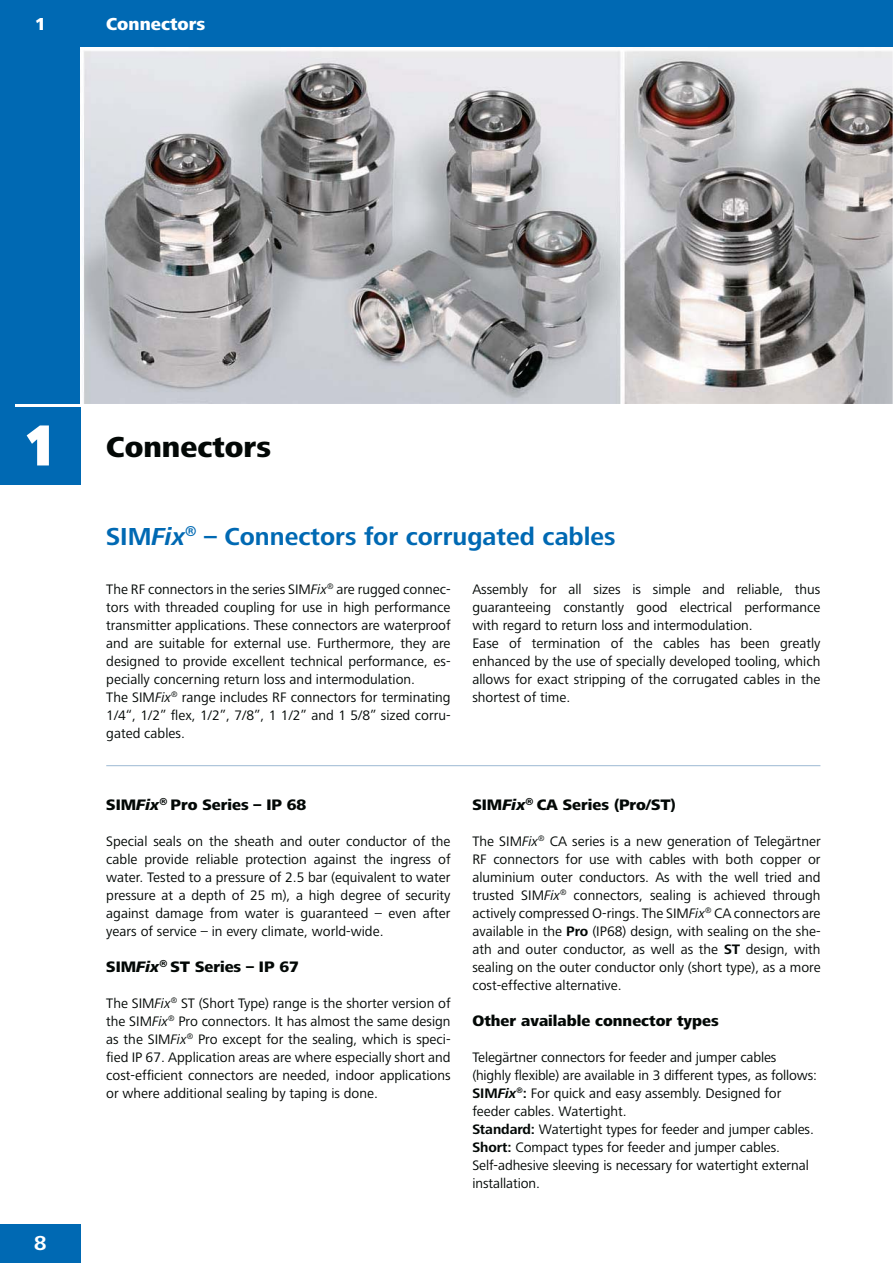
<style>
.page{position:relative;width:893px;height:1263px;background:#fff}
.page>*{position:absolute;margin:0;border:0;box-sizing:border-box;transform-origin:0 0}
.t1{font:800 30px "Frutiger Next LT";color:#030806}
.t2{font:700 25.5px "Frutiger Next LT";color:#0069b3}
.t3{font:700 21px "Frutiger Next LT";color:#fff}
.t4{font:800 18px "Frutiger Next LT";color:#fff}
.t5{font:800 15.75px "Frutiger Next LT";color:#030806}
.t6{font:14.25px/18px "Frutiger Next LT";color:#030806}
.s1{font-weight:900;font-stretch:condensed;font-size:60px;color:#fff}
.s2{font-style:italic}
.s3{font-weight:700}
.s4{font-weight:700;font-style:italic}
</style>
<div class="page">
<div style="left:0;top:1224px;width:81px;height:39px;background:#0069b3"></div>
<div style="left:0;top:0;width:893px;height:403px;background:#0069b3"></div>
<div style="left:0;top:408px;width:81px;height:77px;background:#0069b3"></div>
<div style="left:0;top:391px;width:15px;height:30px;background:#0069b3"></div>
<img style="left:81px;top:47px;width:812px;height:357px">
<hr style="left:106px;top:765px;width:714px;height:1px;background:#9cb9d3">
<p class="t4" style="left:35px;top:17px;width:13px">1</p>
<p class="t4" style="left:106px;top:17px;width:100px">Connectors</p>
<h1 class="t1" style="left:25px;top:435px;width:248px"><span class="s1">1</span> Connectors</h1>
<h2 class="t2" style="left:106px;top:527px;width:511px">SIM<span class="s2">Fix</span><sup>®</sup> – Connectors for corrugated cables</h2>
<h3 class="t3" style="left:34px;top:1235px;width:14px">8</h3>
<p class="t6" style="left:106px;top:582px;width:346px">The RF connectors in the series SIM<span class="s2">Fix</span><sup>®</sup> are rugged connec&shy;tors with threaded coupling for use in high performance transmitter applications. These connectors are waterproof and are suitable for external use. Furthermore, they are designed to provide excellent technical performance, es&shy;pecially concerning return loss and intermodulation.<br>The SIM<span class="s2">Fix</span><sup>®</sup> range includes RF connectors for terminating 1/4“, 1/2” flex, 1/2”, 7/8”, 1 1/2” and 1 5/8” sized corru&shy;gated cables.</p>
<p class="t6" style="left:472px;top:582px;width:350px">Assembly for all sizes is simple and reliable, thus guaranteeing constantly good electrical performance with regard to return loss and intermodulation.<br>Ease of termination of the cables has been greatly enhanced by the use of specially developed tooling, which allows for exact stripping of the corrugated cables in the shortest of time.</p>
<p class="t5" style="left:106px;top:799px;width:202px">SIM<span class="s2">Fix</span><sup>®</sup> Pro Series – IP 68</p>
<p class="t6" style="left:106px;top:833px;width:346px;text-align:justify">Special seals on the sheath and outer conductor of the cable provide reliable protection against the ingress of water. Tested to a pressure of 2.5 bar (equivalent to water pressure at a depth of 25 m), a high degree of security against damage from water is guaranteed – even after years of service – in every climate, world-wide.</p>
<p class="t5" style="left:106px;top:961px;width:194px">SIM<span class="s2">Fix</span><sup>®</sup> ST Series – IP 67</p>
<p class="t6" style="left:106px;top:995px;width:346px;text-align:justify">The SIM<span class="s2">Fix</span><sup>®</sup> ST (Short Type) range is the shorter version of the SIM<span class="s2">Fix</span><sup>®</sup> Pro connectors. It has almost the same design as the SIM<span class="s2">Fix</span><sup>®</sup> Pro except for the sealing, which is speci&shy;fied IP 67. Application areas are where especially short and cost-efficient connectors are needed, indoor applications or where additional sealing by taping is done.</p>
<p class="t5" style="left:472px;top:799px;width:205px">SIM<span class="s2">Fix</span><sup>®</sup> CA Series (Pro/ST)</p>
<p class="t6" style="left:472px;top:833px;width:350px;text-align:justify">The SIM<span class="s2">Fix</span><sup>®</sup> CA series is a new generation of Telegärtner RF connectors for use with cables with both copper or aluminium outer conductors. As with the well tried and trusted SIM<span class="s2">Fix</span><sup>®</sup> connectors, sealing is achieved through actively compressed O-rings. The SIM<span class="s2">Fix</span><sup>®</sup> CA connectors are available in the <span class="s3">Pro</span> (IP68) design, with sealing on the she&shy;ath and outer conductor, as well as the <span class="s3">ST</span> design, with sealing on the outer conductor only (short type), as a more cost-effective alternative.</p>
<p class="t5" style="left:472px;top:1015px;width:248px">Other available connector types</p>
<p class="t6" style="left:472px;top:1049px;width:346px">Telegärtner connectors for feeder and jumper cables (highly flexible) are available in 3 different types, as follows:<br><span class="s3">SIM</span><span class="s4">Fix</span><sup>®</sup><span class="s3">:</span> For quick and easy assembly. Designed for feeder cables. Watertight.<br><span class="s3">Standard:</span> Watertight types for feeder and jumper cables.<br><span class="s3">Short:</span> Compact types for feeder and jumper cables.<br>Self-adhesive sleeving is necessary for watertight external installation.</p>
</div>
